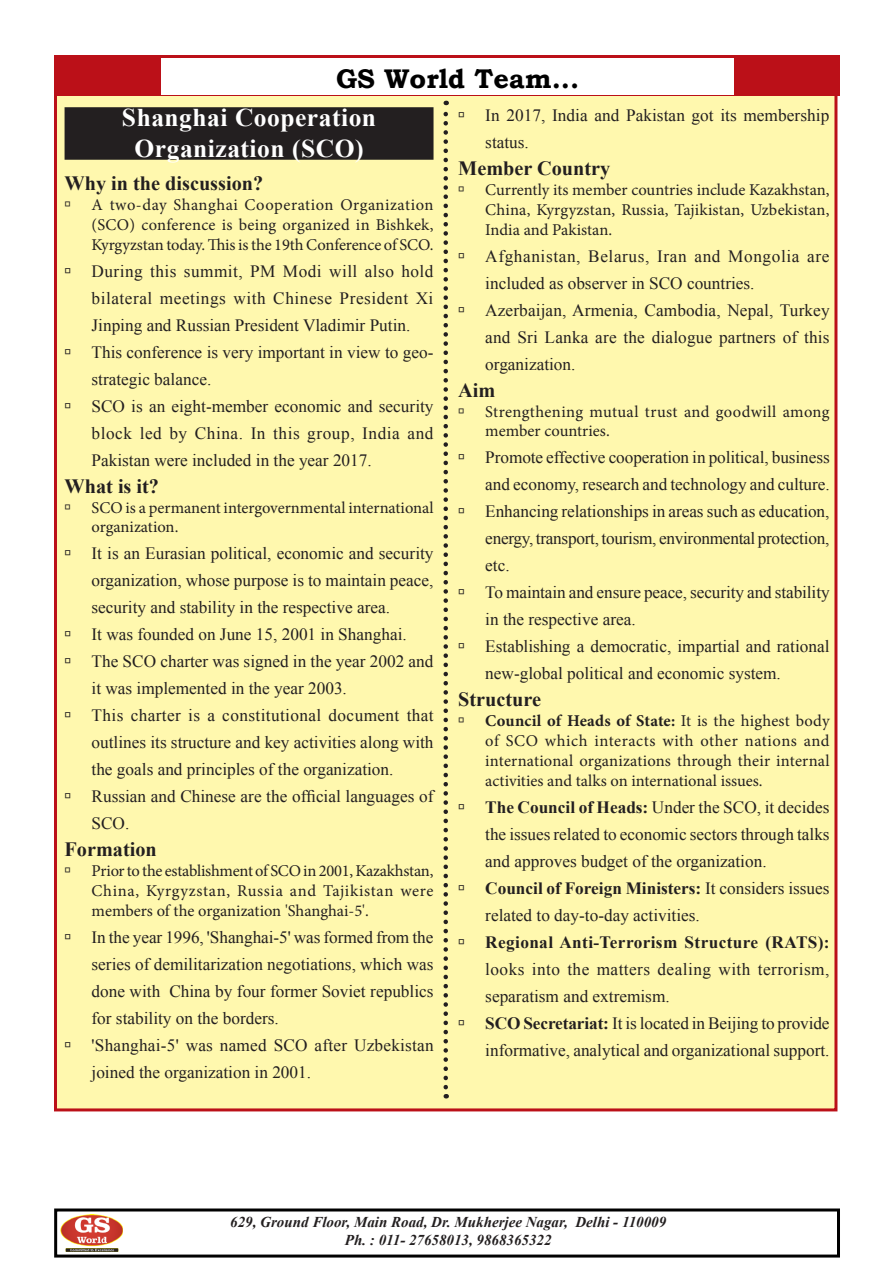
<style>
.page{position:relative;width:893px;height:1263px;background:#fff}
.page>*{position:absolute;margin:0;border:0;box-sizing:border-box;transform-origin:0 0}
.Tab{font:700 27px "Bookman Old Style";color:#000}
.H1{font:700 25.5px/30.6px "Times New Roman";letter-spacing:.02em;color:#fff;text-align:center}
.t1{font:700 20.25px "Times New Roman";color:#231f20}
.t2{font:17.25px/27px "Times New Roman";color:#231f20;text-align:justify}
.t3{font:17.25px/27px "Times New Roman";letter-spacing:.035em;color:#231f20}
.t4{font:16.5px/19.8px "Minion Pro";color:#231f20;text-align:justify}
.t5{font:italic 700 15px/18px "Times New Roman";color:#231f20;text-align:center}
.s1{font-weight:700}
</style>
<div class="page">
<div style="left:54px;top:1208px;width:786px;height:49px;border:3px solid #000"></div>
<img style="left:61px;top:1214px;width:62px;height:38px">
<div style="left:54px;top:75px;width:783px;height:1036px;background:#fff8ae;border:3px solid #bb1018"></div>
<div style="left:65px;top:107px;width:368px;height:53px;background:#231f20"></div>
<svg style="left:443px;top:101px;width:5px;height:986px"></svg>
<div style="left:55px;top:55px;width:785px;height:41px;background:#bb1018"></div>
<div style="left:161px;top:58px;width:572px;height:37px;background:#fff"></div>
<p class="Tab" style="left:336px;top:60px;width:244px">GS World Team...</p>
<p class="t2" style="left:485px;top:102px;width:346px;text-indent:-27px">→ In 2017, India and Pakistan got its membership status.</p>
<p class="t1" style="left:458px;top:155px;width:154px">Member Country</p>
<p class="t4" style="left:485px;top:180px;width:346px;text-indent:-27px">→ Currently its member countries include Kazakhstan, China, Kyrgyzstan, Russia, Tajikistan, Uzbekistan, India and Pakistan.</p>
<p class="t3" style="left:485px;top:242px;width:346px;text-indent:-27px">→ Afghanistan, Belarus, Iran and Mongolia are included as observer in SCO countries.</p>
<p class="t2" style="left:485px;top:296px;width:346px;text-indent:-27px">→ Azerbaijan, Armenia, Cambodia, Nepal, Turkey and Sri Lanka are the dialogue partners of this organization.</p>
<p class="t1" style="left:458px;top:376px;width:39px">Aim</p>
<p class="t4" style="left:485px;top:402px;width:346px;text-indent:-27px">→ Strengthening mutual trust and goodwill among member countries.</p>
<p class="t2" style="left:458px;top:444px;width:373px;text-align:right">→ Promote effective cooperation in political, business and economy, research and technology and culture.</p>
<p class="t2" style="left:485px;top:498px;width:346px;text-indent:-27px">→ Enhancing relationships in areas such as education, energy, transport, tourism, environmental protection, etc.</p>
<p class="t2" style="left:485px;top:579px;width:346px;text-indent:-27px">→ To maintain and ensure peace, security and stability in the respective area.</p>
<p class="t2" style="left:485px;top:633px;width:346px;text-indent:-27px">→ Establishing a democratic, impartial and rational new-global political and economic system.</p>
<p class="t1" style="left:458px;top:686px;width:84px">Structure</p>
<p class="t4" style="left:485px;top:711px;width:346px;text-indent:-27px">→ <span class="s1">Council of Heads of State:</span> It is the highest body of SCO which interacts with other nations and international organizations through their internal activities and talks on international issues.</p>
<p class="t2" style="left:485px;top:793px;width:346px;text-indent:-27px">→ <span class="s1">The Council of Heads:</span> Under the SCO, it decides the issues related to economic sectors through talks and approves budget of the organization.</p>
<p class="t2" style="left:485px;top:874px;width:346px;text-indent:-27px">→ <span class="s1">Council of Foreign Ministers:</span> It considers issues related to day-to-day activities.</p>
<p class="t2" style="left:485px;top:928px;width:346px;text-indent:-27px">→ <span class="s1">Regional Anti-Terrorism Structure (RATS): </span>looks into the matters dealing with terrorism, separatism and extremism.</p>
<p class="t2" style="left:458px;top:1009px;width:373px;text-align:right">→ <span class="s1">SCO Secretariat:</span> It is located in Beijing to provide informative, analytical and organizational support.</p>
<p class="H1" style="left:122px;top:102px;width:256px">Shanghai Cooperation<br>Organization (SCO)</p>
<p class="t1" style="left:65px;top:170px;width:200px">Why in the discussion?</p>
<p class="t4" style="left:92px;top:195px;width:343px;text-indent:-27px">→ A two-day Shanghai Cooperation Organization (SCO) conference is being organized in Bishkek, Kyrgyzstan today. This is the 19th Conference of SCO.</p>
<p class="t2" style="left:92px;top:257px;width:343px;text-indent:-27px">→ During this summit, PM Modi will also hold bilateral meetings with Chinese President Xi Jinping and Russian President Vladimir Putin.</p>
<p class="t2" style="left:92px;top:338px;width:343px;text-indent:-27px">→ This conference is very important in view to geo&shy;strategic balance.</p>
<p class="t2" style="left:92px;top:392px;width:343px;text-indent:-27px">→ SCO is an eight-member economic and security block led by China. In this group, India and Pakistan were included in the year 2017.</p>
<p class="t1" style="left:65px;top:472px;width:96px">What is it?</p>
<p class="t4" style="left:92px;top:497px;width:344px;text-indent:-27px">→ SCO is a permanent intergovernmental international organization.</p>
<p class="t2" style="left:92px;top:540px;width:343px;text-indent:-27px">→ It is an Eurasian political, economic and security organization, whose purpose is to maintain peace, security and stability in the respective area.</p>
<p class="t2" style="left:65px;top:621px;width:344px">→ It was founded on June 15, 2001 in Shanghai.</p>
<p class="t2" style="left:92px;top:648px;width:343px;text-indent:-27px">→ The SCO charter was signed in the year 2002 and it was implemented in the year 2003.</p>
<p class="t2" style="left:92px;top:702px;width:344px;text-indent:-27px">→ This charter is a constitutional document that outlines its structure and key activities along with the goals and principles of the organization.</p>
<p class="t2" style="left:92px;top:783px;width:343px;text-indent:-27px">→ Russian and Chinese are the official languages of<br>SCO.</p>
<p class="t1" style="left:65px;top:836px;width:94px">Formation</p>
<p class="t4" style="left:92px;top:861px;width:343px;text-indent:-27px">→ Prior to the establishment of SCO in 2001, Kazakhstan, China, Kyrgyzstan, Russia and Tajikistan were members of the organization 'Shanghai-5'.</p>
<p class="t2" style="left:92px;top:923px;width:343px;text-indent:-27px">→ In the year 1996, 'Shanghai-5' was formed from the series of demilitarization negotiations, which was done with China by four former Soviet republics for stability on the borders.</p>
<p class="t2" style="left:92px;top:1031px;width:344px;text-indent:-27px">→ 'Shanghai-5' was named SCO after Uzbekistan joined the organization in 2001.</p>
<p class="t5" style="left:230px;top:1212px;width:437px">629, Ground Floor, Main Road, Dr. Mukherjee Nagar, Delhi - 110009<br>Ph. : 011- 27658013, 9868365322</p>
</div>
